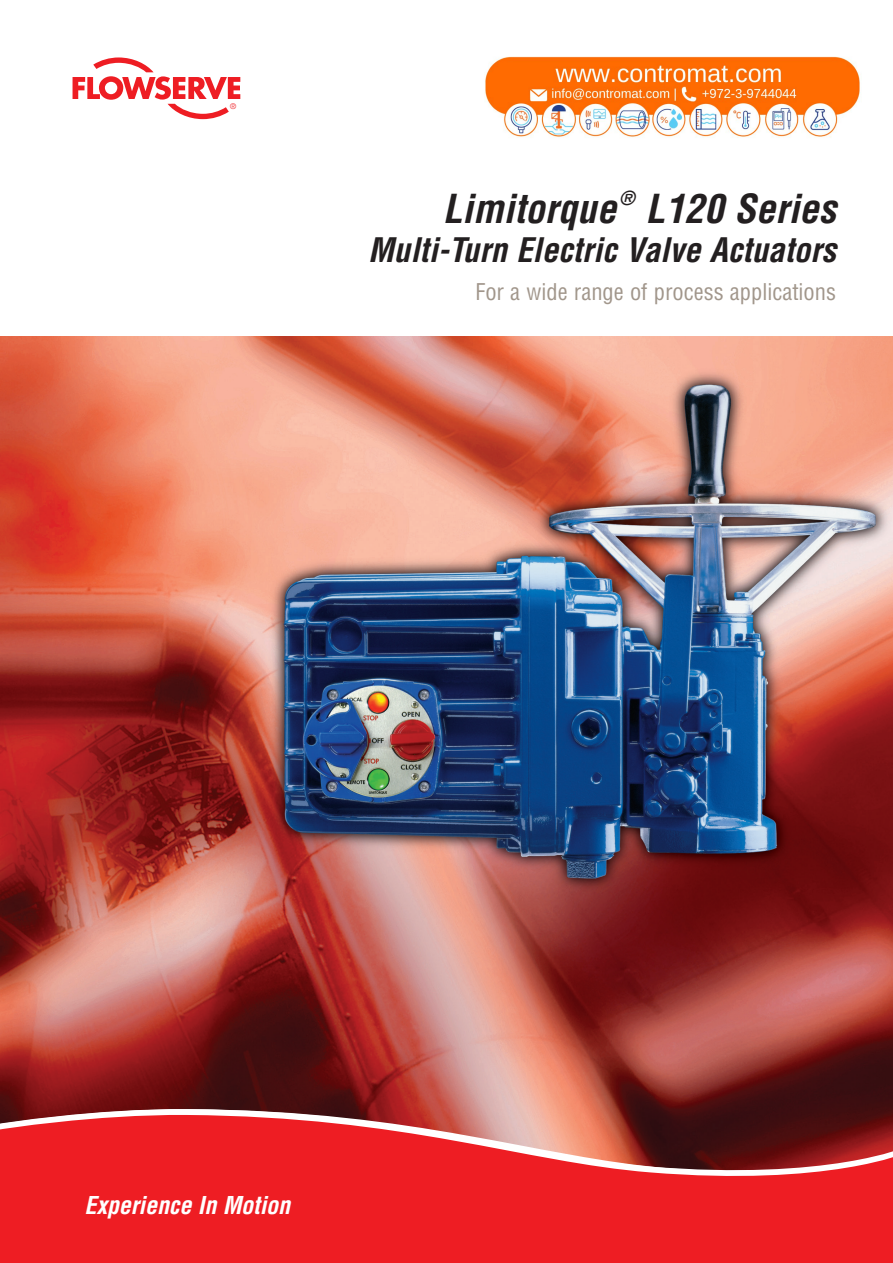
<style>
.page{position:relative;width:893px;height:1263px;background:#fff}
.page>*{position:absolute;margin:0;border:0;box-sizing:border-box;transform-origin:0 0}
.t1{font:italic 700 condensed 39px "Helvetica LT Std";color:#231f20}
.t2{font:italic 700 condensed 33px "Helvetica LT Std";color:#231f20}
.t3{font:italic 700 condensed 24px "Helvetica LT Std";letter-spacing:-.005em;color:#fff}
.t4{font:condensed 22.5px "Helvetica LT Std";color:#a1968b}
.t5{font:italic 700 condensed 18.9px "Helvetica LT Std";color:#231f20}
.t6{font:condensed 7.5px "Helvetica";color:#ee1d23}
</style>
<div class="page">
<img style="left:0;top:336px;width:893px;height:772px">
<svg style="left:73px;top:57px;width:167px;height:62px"></svg>
<svg style="left:0;top:1108px;width:893px;height:6px;background:#884a48"></svg>
<svg style="left:0;top:1114px;width:893px;height:149px;background:#dd292d"></svg>
<img style="left:485px;top:56px;width:375px;height:82px">
<p class="t6" style="left:230px;top:102px;width:8px">®</p>
<h1 class="t1" style="left:443px;top:184px;width:175px">Limitorque</h1>
<p class="t5" style="left:619px;top:186px;width:17px">®</p>
<h1 class="t1" style="left:645px;top:184px;width:192px">L120 Series</h1>
<h2 class="t2" style="left:368px;top:229px;width:469px">Multi-Turn Electric Valve Actuators</h2>
<p class="t4" style="left:475px;top:277px;width:362px">For a wide range of process applications</p>
<p class="t3" style="left:85px;top:1191px;width:207px">Experience In Motion</p>
</div>
